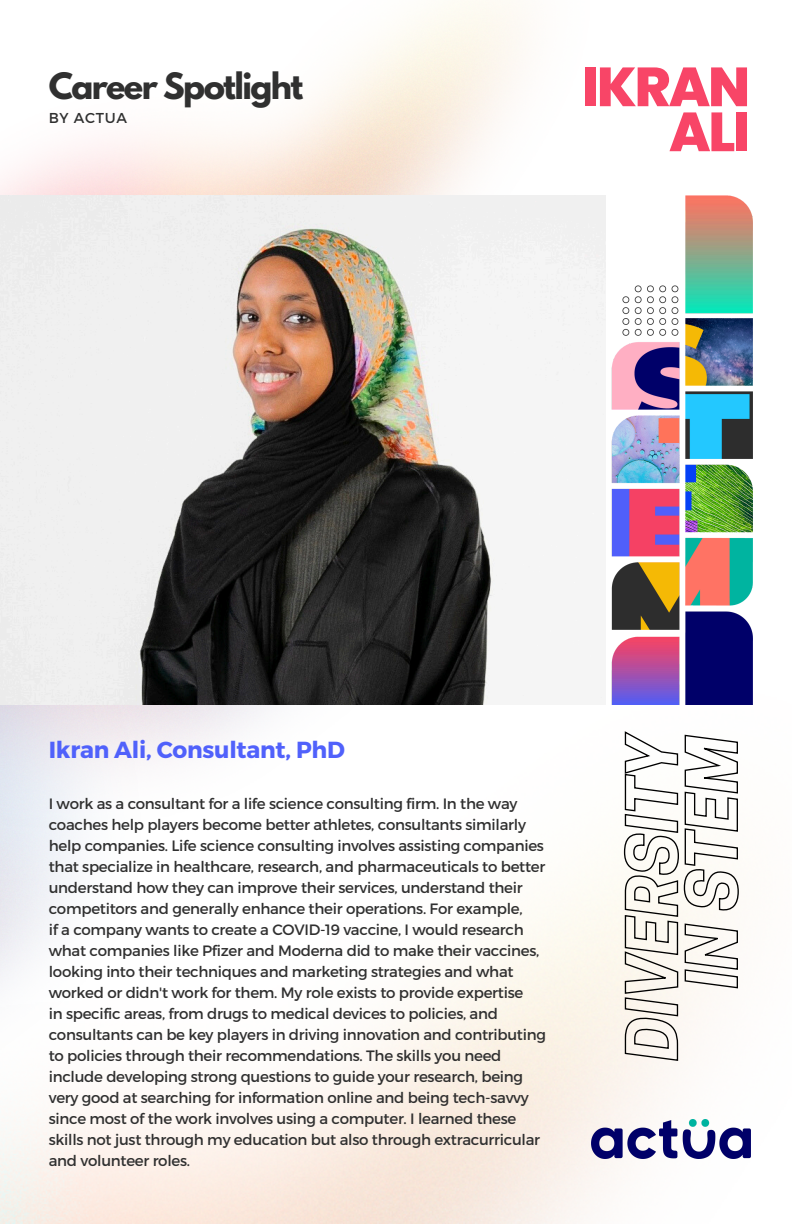
<style>
.page{position:relative;width:792px;height:1224px;background:#fff}
.page>*{position:absolute;margin:0;border:0;box-sizing:border-box;transform-origin:0 0}
.t1{font:800 55px/45px "Poppins";letter-spacing:-.04em;color:#f84567;text-align:right}
.t2{font:700 32.2px "League Spartan";letter-spacing:-.05em;color:#303030}
.t3{font:700 23.2px "Montserrat";letter-spacing:-.01em;color:#5061fb}
.t4{font:15px/21px "Montserrat";letter-spacing:-.02em;color:#303030}
.t5{font:14.3px "Montserrat";letter-spacing:.05em;color:#303030}
</style>
<div class="page">
<img style="left:0;top:704px;width:753px;height:520px">
<img style="left:0;top:196px;width:606px;height:508px">
<img style="left:591px;top:1120px;width:159px;height:39px">
<img style="left:611px;top:196px;width:142px;height:508px">
<svg style="left:623px;top:730px;width:117px;height:332px"></svg>
<h2 class="t2" style="left:49px;top:70px;width:256px">Career Spotlight</h2>
<p class="t5" style="left:49px;top:109px;width:80px">BY ACTUA</p>
<h1 class="t1" style="left:582px;top:64px;width:170px">IKRAN<br>ALI</h1>
<h3 class="t3" style="left:49px;top:735px;width:298px">Ikran Ali, Consultant, PhD</h3>
<p class="t4" style="left:49px;top:792px;width:499px">I work as a consultant for a life science consulting firm. In the way coaches help players become better athletes, consultants similarly help companies. Life science consulting involves assisting companies that specialize in healthcare, research, and pharmaceuticals to better understand how they can improve their services, understand their competitors and generally enhance their operations. For example,<br>if a company wants to create a COVID-19 vaccine, I would research what companies like Pfizer and Moderna did to make their vaccines, looking into their techniques and marketing strategies and what worked or didn't work for them. My role exists to provide expertise<br>in specific areas, from drugs to medical devices to policies, and consultants can be key players in driving innovation and contributing to policies through their recommendations. The skills you need include developing strong questions to guide your research, being very good at searching for information online and being tech-savvy since most of the work involves using a computer. I learned these skills not just through my education but also through extracurricular and volunteer roles.</p>
</div>
